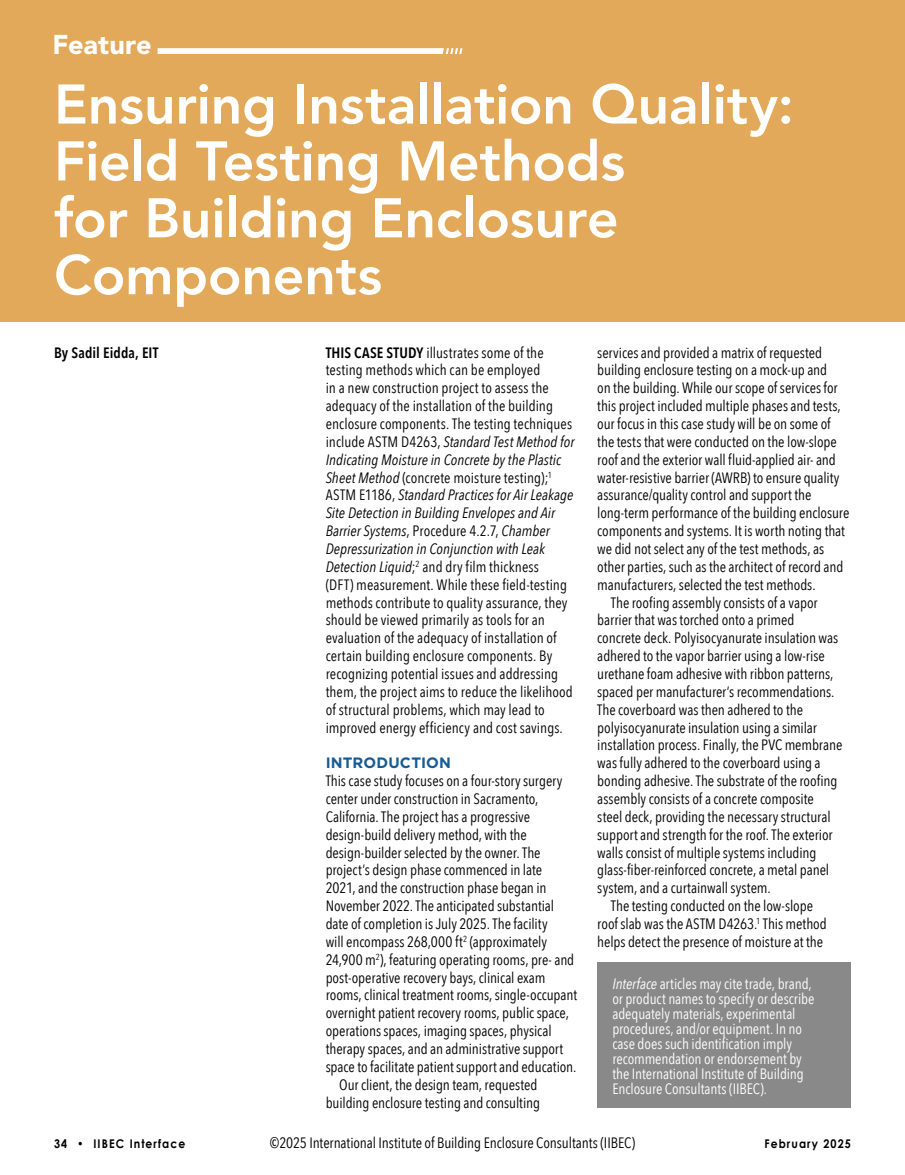
<style>
.page{position:relative;width:905px;height:1175px;background:#fff}
.page>*{position:absolute;margin:0;border:0;box-sizing:border-box;transform-origin:0 0}
.t1{font:800 55.2px/56.8px "Avenir LT Std";letter-spacing:-.005em;color:#fff}
.t2{font:900 27px "Avenir LT Std";color:#fff}
.t3{font:15px/17.9px "Avenir Next Condensed";letter-spacing:-.005em;color:#000}
.t4{font:15px/15px "Avenir Next Condensed";letter-spacing:-.005em;color:#fff}
.t5{font:600 15px "Avenir Next Condensed";letter-spacing:.005em;color:#000}
.t6{font:700 15px "Gotham";letter-spacing:.01em;color:#165b94}
.t7{font:700 12px "Century Gothic";letter-spacing:.1em;color:#000;scale:.9 1}
.s1{font-style:italic}
.s2{font-weight:600}
</style>
<div class="page">
<div style="left:0;top:0;width:904px;height:322px;background:#e3a95a"></div>
<svg style="left:158px;top:48px;width:304px;height:6px;background:#fdf9f4"></svg>
<div style="left:597px;top:962px;width:253px;height:145px;background:#898989"></div>
<h2 class="t2" style="left:52px;top:28px;width:101px">Feature</h2>
<h1 class="t1" style="left:54px;top:76px;width:741px">Ensuring Installation Quality:<br>Field Testing Methods<br>for Building Enclosure<br>Components</h1>
<p class="t5" style="left:54px;top:339px;width:106px">By Sadil Eidda, EIT</p>
<p class="t3" style="left:597px;top:343px;width:226px">services and provided a matrix of requested</p>
<p class="t3" style="left:597px;top:360px;width:231px">building enclosure testing on a mock-up and</p>
<p class="t3" style="left:597px;top:378px;width:242px">on the building. While our scope of services for</p>
<p class="t3" style="left:597px;top:396px;width:245px">this project included multiple phases and tests,</p>
<p class="t3" style="left:597px;top:414px;width:235px">our focus in this case study will be on some of</p>
<p class="t3" style="left:597px;top:432px;width:241px">the tests that were conducted on the low-slope</p>
<p class="t3" style="left:597px;top:450px;width:240px">roof and the exterior wall fluid-applied air- and</p>
<p class="t3" style="left:597px;top:468px;width:244px">water-resistive barrier (AWRB) to ensure quality</p>
<p class="t3" style="left:597px;top:485px;width:215px">assurance/quality control and support the</p>
<p class="t3" style="left:597px;top:503px;width:253px">long-term performance of the building enclosure</p>
<p class="t3" style="left:597px;top:521px;width:249px">components and systems. It is worth noting that</p>
<p class="t3" style="left:597px;top:539px;width:228px">we did not select any of the test methods, as</p>
<p class="t3" style="left:597px;top:557px;width:247px">other parties, such as the architect of record and</p>
<p class="t3" style="left:597px;top:575px;width:220px">manufacturers, selected the test methods.</p>
<p class="t3" style="left:611px;top:592px;width:208px">The roofing assembly consists of a vapor</p>
<p class="t3" style="left:597px;top:610px;width:199px">barrier that was torched onto a primed</p>
<p class="t3" style="left:597px;top:628px;width:242px">concrete deck. Polyisocyanurate insulation was</p>
<p class="t3" style="left:597px;top:646px;width:229px">adhered to the vapor barrier using a low-rise</p>
<p class="t3" style="left:597px;top:664px;width:238px">urethane foam adhesive with ribbon patterns,</p>
<p class="t3" style="left:597px;top:682px;width:239px">spaced per manufacturer’s recommendations.</p>
<p class="t3" style="left:597px;top:700px;width:207px">The coverboard was then adhered to the</p>
<p class="t3" style="left:597px;top:717px;width:221px">polyisocyanurate insulation using a similar</p>
<p class="t3" style="left:597px;top:735px;width:246px">installation process. Finally, the PVC membrane</p>
<p class="t3" style="left:597px;top:753px;width:225px">was fully adhered to the coverboard using a</p>
<p class="t3" style="left:597px;top:771px;width:241px">bonding adhesive. The substrate of the roofing</p>
<p class="t3" style="left:597px;top:789px;width:218px">assembly consists of a concrete composite</p>
<p class="t3" style="left:597px;top:807px;width:235px">steel deck, providing the necessary structural</p>
<p class="t3" style="left:597px;top:825px;width:237px">support and strength for the roof. The exterior</p>
<p class="t3" style="left:597px;top:842px;width:221px">walls consist of multiple systems including</p>
<p class="t3" style="left:597px;top:860px;width:233px">glass-fiber-reinforced concrete, a metal panel</p>
<p class="t3" style="left:597px;top:878px;width:175px">system, and a curtainwall system.</p>
<p class="t3" style="left:611px;top:896px;width:204px">The testing conducted on the low-slope</p>
<p class="t3" style="left:597px;top:914px;width:231px">roof slab was the ASTM D4263.<sup>1</sup> This method</p>
<p class="t3" style="left:597px;top:932px;width:227px">helps detect the presence of moisture at the</p>
<p class="t4" style="left:612px;top:975px;width:204px"><span class="s1">Interface</span> articles may cite trade, brand, or product names to specify or describe adequately materials, experimental procedures, and/or equipment. In no case does such identification imply recommendation or endorsement by the International Institute of Building Enclosure Consultants (IIBEC).</p>
<p class="t3" style="left:325px;top:343px;width:250px"><span class="s2">THIS CASE STUDY</span> illustrates some of the testing methods which can be employed<br>in a new construction project to assess the adequacy of the installation of the building enclosure components. The testing techniques include ASTM D4263, <span class="s1">Standard Test Method for Indicating Moisture in Concrete by the Plastic Sheet Method</span> (concrete moisture testing);<sup>1<br></sup>ASTM E1186, <span class="s1">Standard Practices for Air Leakage Site Detection in Building Envelopes and Air Barrier Systems</span>, Procedure 4.2.7, <span class="s1">Chamber Depressurization in Conjunction with Leak Detection Liquid</span>;<sup>2</sup> and dry film thickness<br>(DFT) measurement. While these field-testing methods contribute to quality assurance, they should be viewed primarily as tools for an evaluation of the adequacy of installation of certain building enclosure components. By recognizing potential issues and addressing them, the project aims to reduce the likelihood of structural problems, which may lead to improved energy efficiency and cost savings.</p>
<p class="t6" style="left:326px;top:753px;width:127px">INTRODUCTION</p>
<p class="t3" style="left:326px;top:771px;width:238px">This case study focuses on a four-story surgery</p>
<p class="t3" style="left:326px;top:789px;width:214px">center under construction in Sacramento,</p>
<p class="t3" style="left:326px;top:807px;width:206px">California. The project has a progressive</p>
<p class="t3" style="left:326px;top:825px;width:202px">design-build delivery method, with the</p>
<p class="t3" style="left:326px;top:842px;width:216px">design-builder selected by the owner. The</p>
<p class="t3" style="left:326px;top:860px;width:218px">project’s design phase commenced in late</p>
<p class="t3" style="left:326px;top:878px;width:222px">2021, and the construction phase began in</p>
<p class="t3" style="left:326px;top:896px;width:230px">November 2022. The anticipated substantial</p>
<p class="t3" style="left:326px;top:914px;width:223px">date of completion is July 2025. The facility</p>
<p class="t3" style="left:326px;top:932px;width:223px">will encompass 268,000 ft<sup>2</sup> (approximately</p>
<p class="t3" style="left:325px;top:949px;width:250px">24,900 m<sup>2</sup>), featuring operating rooms, pre- and</p>
<p class="t3" style="left:326px;top:967px;width:221px">post-operative recovery bays, clinical exam</p>
<p class="t3" style="left:326px;top:985px;width:253px">rooms, clinical treatment rooms, single-occupant</p>
<p class="t3" style="left:326px;top:1003px;width:245px">overnight patient recovery rooms, public space,</p>
<p class="t3" style="left:326px;top:1021px;width:227px">operations spaces, imaging spaces, physical</p>
<p class="t3" style="left:326px;top:1039px;width:239px">therapy spaces, and an administrative support</p>
<p class="t3" style="left:326px;top:1057px;width:252px">space to facilitate patient support and education.</p>
<p class="t3" style="left:339px;top:1074px;width:200px">Our client, the design team, requested</p>
<p class="t3" style="left:326px;top:1092px;width:216px">building enclosure testing and consulting</p>
<p class="t7" style="left:54px;top:1136px;width:147px">34 • IIBEC Interface</p>
<p class="t3" style="left:270px;top:1132px;width:367px">©2025 International Institute of Building Enclosure Consultants (IIBEC)</p>
<p class="t7" style="left:764px;top:1136px;width:98px">February 2025</p>
</div>
